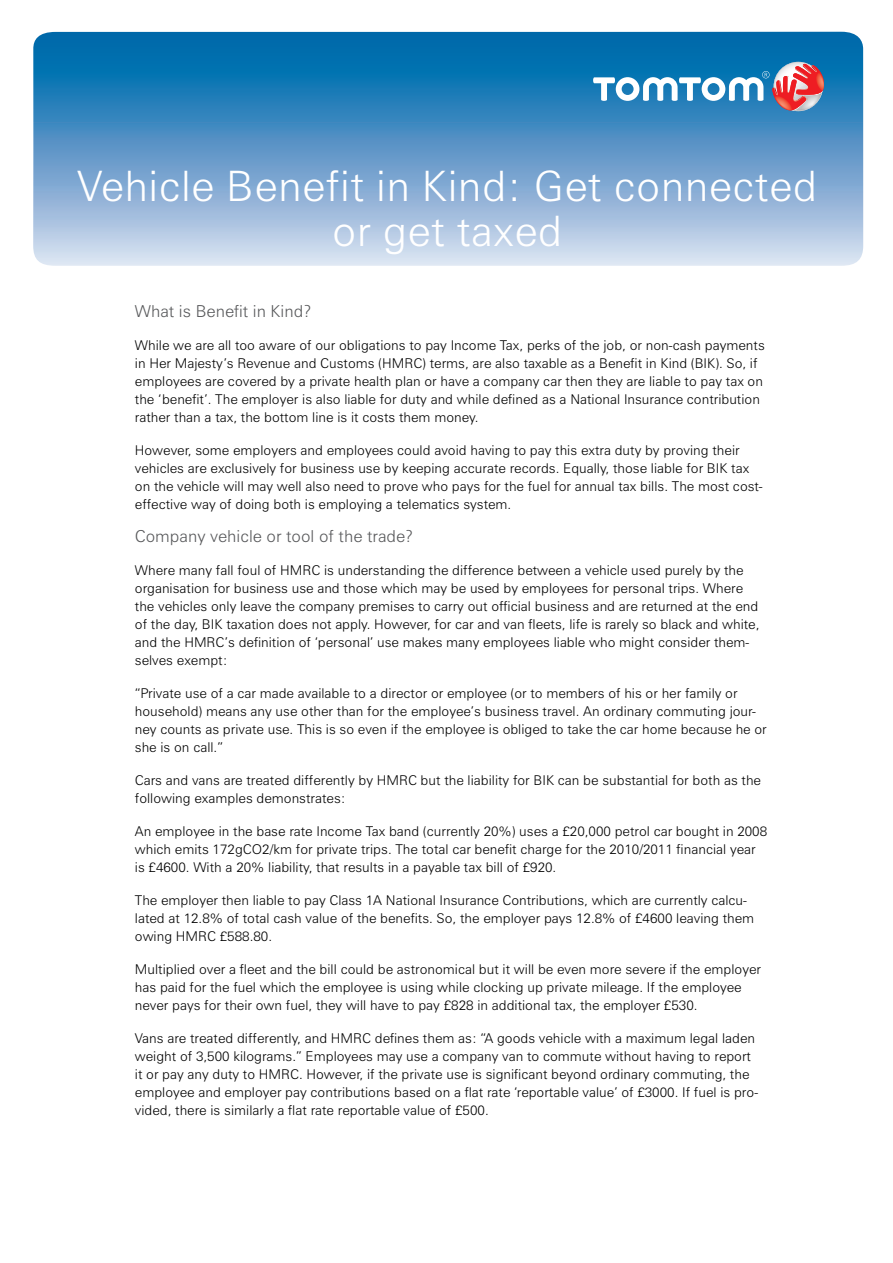
<style>
.page{position:relative;width:893px;height:1263px;background:#fff}
.page>*{position:absolute;margin:0;border:0;box-sizing:border-box;transform-origin:0 0}
.TTW_Kunden_Name_Seit{font:300 42px/45px "Zurich BT";letter-spacing:.01em;color:#fff;text-align:center}
.t1{font:300 16.5px "Zurich BT";color:#57585a}
.t2{font:300 13.5px/18px "Zurich BT";color:#000}
</style>
<div class="page">
<svg style="left:33px;top:32px;width:830px;height:234px;background:#629dca"></svg>
<svg style="left:593px;top:62px;width:231px;height:49px"></svg>
<p class="TTW_Kunden_Name_Seit" style="left:77px;top:163px;width:741px">Vehicle Benefit in Kind: Get connected or get taxed</p>
<p class="t1" style="left:135px;top:301px;width:178px">What is Benefit in Kind?</p>
<p class="t2" style="left:135px;top:336px;width:631px">While we are all too aware of our obligations to pay Income Tax, perks of the job, or non-cash payments in Her Majesty’s Revenue and Customs (HMRC) terms, are also taxable as a Benefit in Kind (BIK). So, if employees are covered by a private health plan or have a company car then they are liable to pay tax on the ‘benefit’. The employer is also liable for duty and while defined as a National Insurance contribution rather than a tax, the bottom line is it costs them money.</p>
<p class="t2" style="left:135px;top:441px;width:629px">However, some employers and employees could avoid having to pay this extra duty by proving their vehicles are exclusively for business use by keeping accurate records. Equally, those liable for BIK tax on the vehicle will may well also need to prove who pays for the fuel for annual tax bills. The most cost&shy;effective way of doing both is employing a telematics system.</p>
<p class="t1" style="left:135px;top:526px;width:280px">Company vehicle or tool of the trade?</p>
<p class="t2" style="left:135px;top:561px;width:626px">Where many fall foul of HMRC is understanding the difference between a vehicle used purely by the organisation for business use and those which may be used by employees for personal trips. Where the vehicles only leave the company premises to carry out official business and are returned at the end of the day, BIK taxation does not apply. However, for car and van fleets, life is rarely so black and white, and the HMRC’s definition of ‘personal’ use makes many employees liable who might consider them&shy;selves exempt:</p>
<p class="t2" style="left:135px;top:684px;width:633px">“Private use of a car made available to a director or employee (or to members of his or her family or household) means any use other than for the employee’s business travel. An ordinary commuting jour&shy;ney counts as private use. This is so even if the employee is obliged to take the car home because he or she is on call.”</p>
<p class="t2" style="left:135px;top:771px;width:628px">Cars and vans are treated differently by HMRC but the liability for BIK can be substantial for both as the following examples demonstrates:</p>
<p class="t2" style="left:135px;top:822px;width:634px">An employee in the base rate Income Tax band (currently 20%) uses a £20,000 petrol car bought in 2008 which emits 172gCO2/km for private trips. The total car benefit charge for the 2010/2011 financial year is £4600. With a 20% liability, that results in a payable tax bill of £920.</p>
<p class="t2" style="left:135px;top:891px;width:621px">The employer then liable to pay Class 1A National Insurance Contributions, which are currently calcu&shy;lated at 12.8% of total cash value of the benefits. So, the employer pays 12.8% of £4600 leaving them owing HMRC £588.80.</p>
<p class="t2" style="left:135px;top:960px;width:628px">Multiplied over a fleet and the bill could be astronomical but it will be even more severe if the employer has paid for the fuel which the employee is using while clocking up private mileage. If the employee never pays for their own fuel, they will have to pay £828 in additional tax, the employer £530.</p>
<p class="t2" style="left:135px;top:1029px;width:625px">Vans are treated differently, and HMRC defines them as: “A goods vehicle with a maximum legal laden weight of 3,500 kilograms.” Employees may use a company van to commute without having to report it or pay any duty to HMRC. However, if the private use is significant beyond ordinary commuting, the employee and employer pay contributions based on a flat rate ‘reportable value’ of £3000. If fuel is pro&shy;vided, there is similarly a flat rate reportable value of £500.</p>
</div>
